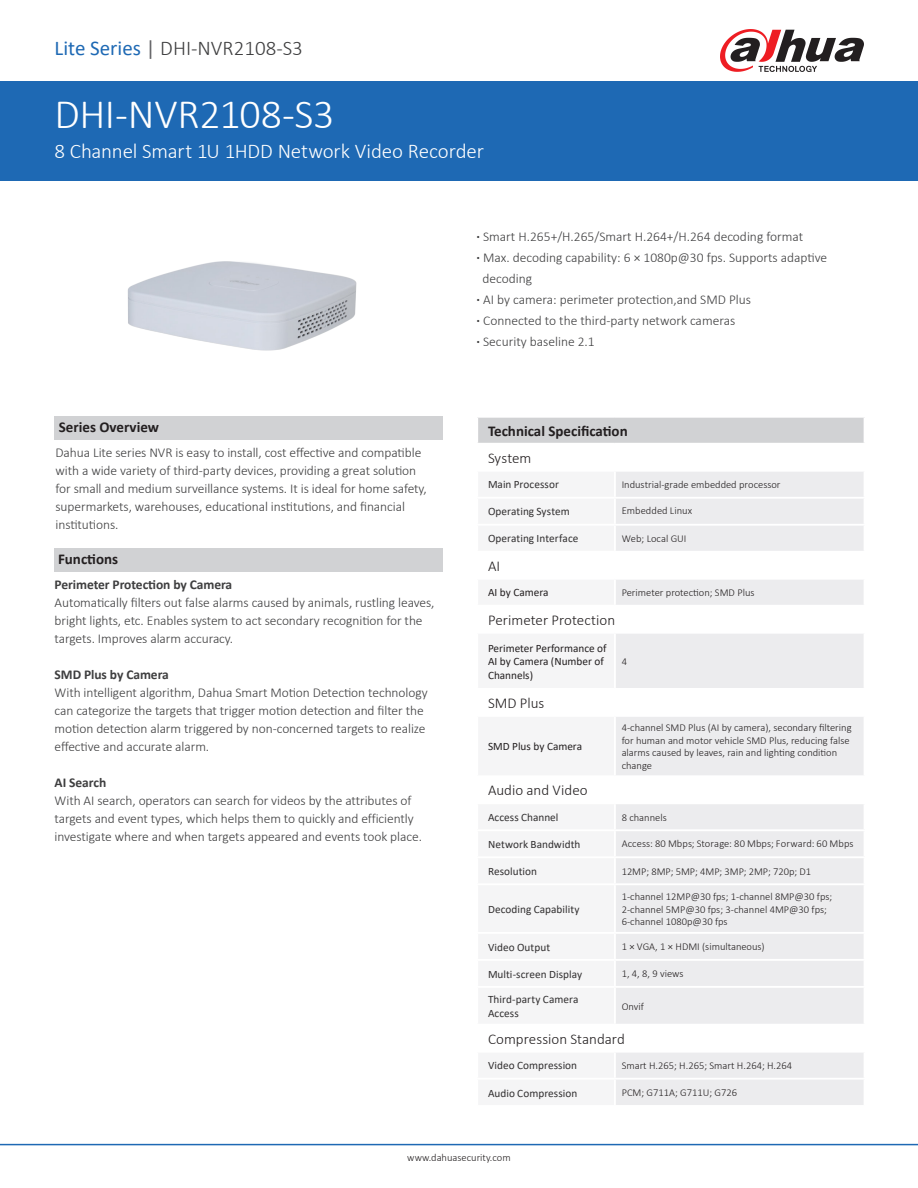
<style>
.page{position:relative;width:918px;height:1188px;background:#fff}
.page>*{position:absolute;margin:0;border:0;box-sizing:border-box;transform-origin:0 0}
.t1{font:300 42px "Calibri";letter-spacing:-.01em;color:#fff}
.t2{font:300 21px "Calibri";letter-spacing:-.01em;color:#fff}
.t3{font:300 21px "Calibri";color:#3e3e3f}
.表格大类{font:300 15px "Calibri";color:#231f20}
.t4{font:700 15px "Calibri";color:#231f20}
.t5{font:300 13.5px/18px "Calibri";letter-spacing:-.005em;color:#3e3e3f}
.t6{font:700 13.5px "Calibri";letter-spacing:-.005em;color:#3e3e3f}
.表格分类{font:11.25px/13.5px "Calibri";letter-spacing:.005em;color:#312f30}
.t7{font:11.25px/13.5px "Calibri";color:#231f20}
.t8{font:300 10.5px/12.6px "Calibri";color:#231f20}
.s1{font-weight:400;color:#1e69b4}
.s2{font-weight:400;color:#636366}
.s3{font-weight:700}
</style>
<div class="page">
<img style="left:127px;top:261px;width:230px;height:90px">
<div style="left:0;top:81px;width:918px;height:100px;background:#1e69b4"></div>
<hr style="left:0;top:1144px;width:918px;height:1px;background:#1e69b4">
<svg style="left:720px;top:29px;width:144px;height:43px"></svg>
<div style="left:54px;top:416px;width:389px;height:24px;background:#d1d2d4"></div>
<div style="left:54px;top:548px;width:389px;height:23px;background:#d1d2d4"></div>
<div style="left:477px;top:417px;width:388px;height:27px;background:#d1d2d4"></div>
<div style="left:616px;top:472px;width:248px;height:52px;background:#ececee"></div>
<svg style="left:616px;top:526px;width:248px;height:249px;fill:#ececee"></svg>
<div style="left:477px;top:803px;width:138px;height:27px;background:#f5f5f6"></div>
<div style="left:615px;top:803px;width:250px;height:27px;background:#ececee"></div>
<div style="left:477px;top:830px;width:138px;height:27px;background:#f5f5f6"></div>
<div style="left:615px;top:830px;width:250px;height:27px;background:#ececee"></div>
<div style="left:616px;top:858px;width:248px;height:166px;background:#ececee"></div>
<div style="left:616px;top:1053px;width:248px;height:52px;background:#ececee"></div>
<hr style="left:615px;top:551px;width:250px;height:2px;background:#fff">
<hr style="left:615px;top:578px;width:250px;height:2px;background:#fff">
<hr style="left:615px;top:605px;width:250px;height:2px;background:#fff">
<hr style="left:615px;top:632px;width:250px;height:2px;background:#fff">
<hr style="left:615px;top:688px;width:250px;height:2px;background:#fff">
<hr style="left:615px;top:715px;width:250px;height:2px;background:#fff">
<hr style="left:476px;top:416px;width:139px;height:2px;background:#fff">
<hr style="left:615px;top:416px;width:250px;height:2px;background:#fff">
<hr style="left:476px;top:418px;width:2px;height:25px;background:#fff">
<hr style="left:864px;top:418px;width:2px;height:25px;background:#fff">
<hr style="left:476px;top:443px;width:139px;height:2px;background:#fff">
<hr style="left:615px;top:443px;width:250px;height:2px;background:#fff">
<hr style="left:615px;top:497px;width:250px;height:2px;background:#fff">
<hr style="left:476px;top:802px;width:139px;height:2px;background:#fff">
<hr style="left:476px;top:804px;width:2px;height:25px;background:#fff">
<hr style="left:615px;top:802px;width:250px;height:2px;background:#fff">
<hr style="left:614px;top:804px;width:2px;height:25px;background:#fff">
<hr style="left:864px;top:804px;width:2px;height:25px;background:#fff">
<hr style="left:476px;top:829px;width:139px;height:2px;background:#fff">
<hr style="left:476px;top:831px;width:2px;height:25px;background:#fff">
<hr style="left:615px;top:829px;width:250px;height:2px;background:#fff">
<hr style="left:614px;top:831px;width:2px;height:25px;background:#fff">
<hr style="left:864px;top:831px;width:2px;height:25px;background:#fff">
<hr style="left:476px;top:856px;width:139px;height:2px;background:#fff">
<hr style="left:615px;top:856px;width:250px;height:2px;background:#fff">
<hr style="left:615px;top:883px;width:250px;height:2px;background:#fff">
<hr style="left:615px;top:932px;width:250px;height:2px;background:#fff">
<hr style="left:615px;top:959px;width:250px;height:2px;background:#fff">
<hr style="left:615px;top:986px;width:250px;height:2px;background:#fff">
<hr style="left:615px;top:1078px;width:250px;height:2px;background:#fff">
<p class="t3" style="left:55px;top:35px;width:250px"><span class="s1">Lite Series</span> <span class="s2">|</span> DHI-NVR2108-S3</p>
<p class="t1" style="left:55px;top:88px;width:281px">DHI-NVR2108-S3</p>
<p class="t2" style="left:55px;top:138px;width:431px">8 Channel Smart 1U 1HDD Network Video Recorder</p>
<p class="t4" style="left:59px;top:416px;width:102px">Series Overview</p>
<p class="t5" style="left:56px;top:443px;width:373px">Dahua Lite series NVR is easy to install, cost effective and compatible with a wide variety of third-party devices, providing a great solution for small and medium surveillance systems. It is ideal for home safety, supermarkets, warehouses, educational institutions, and financial institutions.</p>
<p class="t4" style="left:58px;top:548px;width:62px">Functions</p>
<p class="t6" style="left:55px;top:575px;width:179px">Perimeter Protection by Camera</p>
<p class="t5" style="left:55px;top:594px;width:381px">Automatically filters out false alarms caused by animals, rustling leaves, bright lights, etc. Enables system to act secondary recognition for the targets. Improves alarm accuracy.</p>
<p class="t6" style="left:55px;top:665px;width:116px">SMD Plus by Camera</p>
<p class="t5" style="left:55px;top:684px;width:375px">With intelligent algorithm, Dahua Smart Motion Detection technology can categorize the targets that trigger motion detection and filter the motion detection alarm triggered by non-concerned targets to realize effective and accurate alarm.</p>
<p class="t6" style="left:55px;top:773px;width:53px">AI Search</p>
<p class="t5" style="left:55px;top:792px;width:369px">With AI search, operators can search for videos by the attributes of targets and event types, which helps them to quickly and efficiently investigate where and when targets appeared and events took place.</p>
<p class="t5" style="left:477px;top:226px;width:352px;line-height:21px"><span class="s3">·</span> Smart H.265+/H.265/Smart H.264+/H.264 decoding format<br><span class="s3">·</span> Max. decoding capability: 6 × 1080p@30 fps. Supports adaptive</p>
<p class="t5" style="left:477px;top:268px;width:276px;line-height:21px;text-indent:6px">decoding<br><span class="s3">·</span> AI by camera: perimeter protection,and SMD Plus <span class="s3">·</span> Connected to the third-party network cameras</p>
<p class="t5" style="left:477px;top:333px;width:120px"><span class="s3">·</span> Security baseline 2.1</p>
<p class="t4" style="left:488px;top:420px;width:141px">Technical Specification</p>
<p class="表格大类" style="left:488px;top:449px;width:45px">System</p>
<p class="表格分类" style="left:488px;top:478px;width:72px">Main Processor</p>
<p class="t8" style="left:622px;top:478px;width:160px">Industrial-grade embedded processor</p>
<p class="表格分类" style="left:488px;top:505px;width:83px">Operating System</p>
<p class="t8" style="left:622px;top:504px;width:72px">Embedded Linux</p>
<p class="表格分类" style="left:488px;top:532px;width:92px">Operating Interface</p>
<p class="t8" style="left:622px;top:532px;width:66px">Web; Local GUI</p>
<p class="表格大类" style="left:488px;top:557px;width:14px">AI</p>
<p class="t7" style="left:488px;top:586px;width:62px">AI by Camera</p>
<p class="t8" style="left:622px;top:586px;width:134px">Perimeter protection; SMD Plus</p>
<p class="表格大类" style="left:488px;top:611px;width:129px">Perimeter Protection</p>
<p class="t7" style="left:488px;top:641px;width:120px">Perimeter Performance of<br>AI by Camera (Number of<br>Channels)</p>
<p class="t8" style="left:622px;top:655px;width:7px">4</p>
<p class="表格大类" style="left:488px;top:694px;width:58px">SMD Plus</p>
<p class="t7" style="left:488px;top:740px;width:96px">SMD Plus by Camera</p>
<p class="t8" style="left:622px;top:721px;width:231px">4-channel SMD Plus (AI by camera), secondary filtering for human and motor vehicle SMD Plus, reducing false alarms caused by leaves, rain and lighting condition change</p>
<p class="表格大类" style="left:488px;top:781px;width:101px">Audio and Video</p>
<p class="表格分类" style="left:488px;top:810px;width:72px">Access Channel</p>
<p class="t8" style="left:622px;top:811px;width:47px">8 channels</p>
<p class="表格分类" style="left:488px;top:837px;width:94px">Network Bandwidth</p>
<p class="t8" style="left:622px;top:837px;width:233px">Access: 80 Mbps; Storage: 80 Mbps; Forward: 60 Mbps</p>
<p class="表格分类" style="left:488px;top:864px;width:51px">Resolution</p>
<p class="t8" style="left:622px;top:865px;width:191px">12MP; 8MP; 5MP; 4MP; 3MP; 2MP; 720p; D1</p>
<p class="表格分类" style="left:488px;top:902px;width:93px">Decoding Capability</p>
<p class="t8" style="left:622px;top:890px;width:212px">1-channel 12MP@30 fps; 1-channel 8MP@30 fps;<br>2-channel 5MP@30 fps; 3-channel 4MP@30 fps;<br>6-channel 1080p@30 fps</p>
<p class="表格分类" style="left:488px;top:940px;width:64px">Video Output</p>
<p class="t8" style="left:622px;top:940px;width:145px">1 × VGA, 1 × HDMI (simultaneous)</p>
<p class="表格分类" style="left:488px;top:967px;width:96px">Multi-screen Display</p>
<p class="t8" style="left:622px;top:967px;width:63px">1, 4, 8, 9 views</p>
<p class="表格分类" style="left:488px;top:992px;width:92px">Third-party Camera<br>Access</p>
<p class="t8" style="left:622px;top:1000px;width:24px">Onvif</p>
<p class="表格大类" style="left:488px;top:1030px;width:138px">Compression Standard</p>
<p class="表格分类" style="left:488px;top:1059px;width:91px">Video Compression</p>
<p class="t8" style="left:622px;top:1059px;width:172px">Smart H.265; H.265; Smart H.264; H.264</p>
<p class="表格分类" style="left:488px;top:1086px;width:91px">Audio Compression</p>
<p class="t8" style="left:622px;top:1086px;width:117px">PCM; G711A; G711U; G726</p>
<p class="t8" style="left:407px;top:1151px;width:105px">www.dahuasecurity.com</p>
</div>
